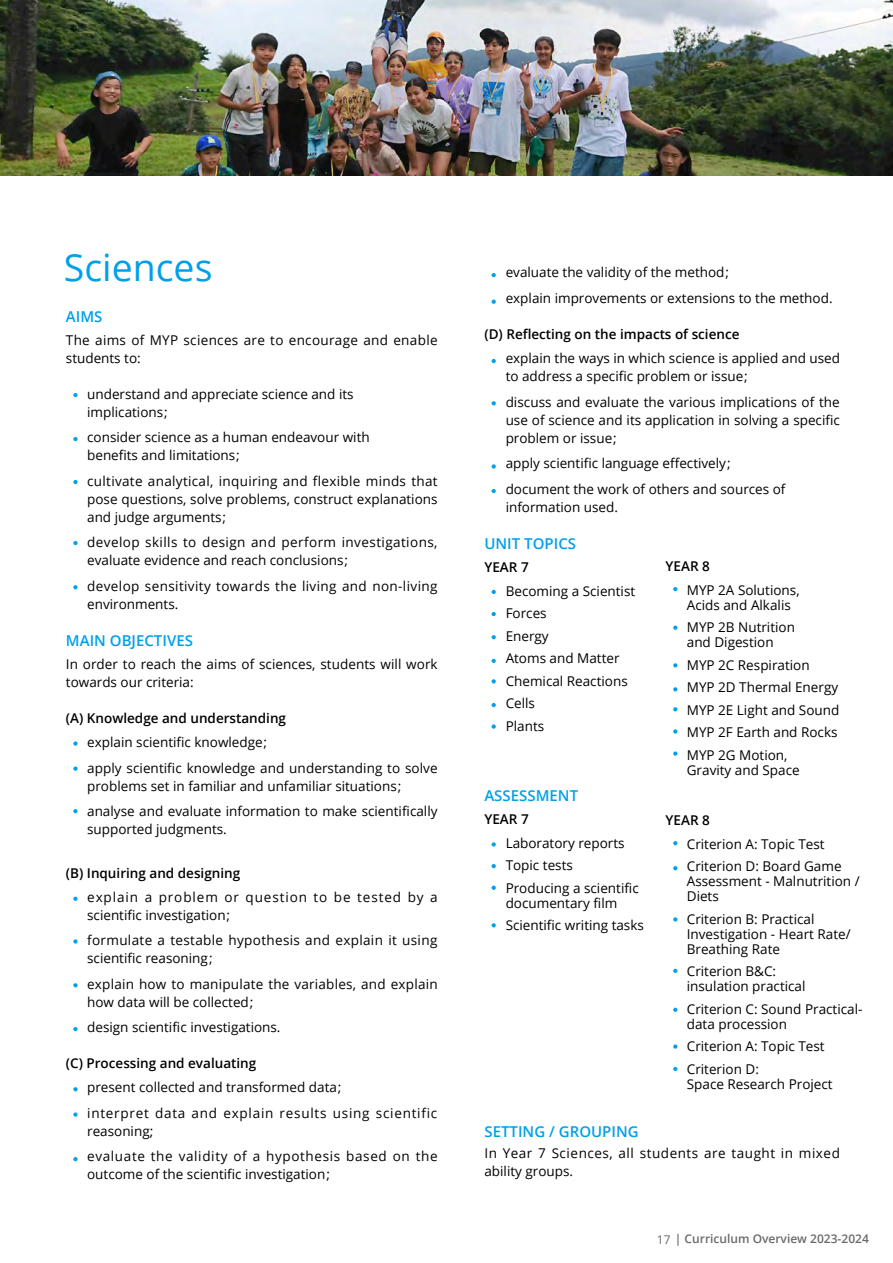
<style>
.page{position:relative;width:893px;height:1263px;background:#fff}
.page>*{position:absolute;margin:0;border:0;box-sizing:border-box;transform-origin:0 0}
.t1{font:37.5px "Open Sans";color:#00a0e9}
.t2{font:600 15px "Open Sans";color:#00a0e9}
.t3{font:13.5px/22.5px "Open Sans";color:#000}
.t4{font:13.5px/18px "Open Sans";letter-spacing:.03em;color:#000}
.t5{font:600 13.5px "Open Sans";color:#000}
.t6{font:13.5px/18px "Open Sans";letter-spacing:.025em;color:#000}
.t7{font:13.5px/25.5px "Open Sans";letter-spacing:.055em;color:#000}
.t8{font:13.5px/18px "Open Sans";letter-spacing:.065em;color:#000}
.t9{font:13.5px/18px "Open Sans";letter-spacing:.04em;color:#000}
.t10{font:13.5px/25.5px "Open Sans";letter-spacing:.045em;color:#000}
.t11{font:600 12px "Open Sans";color:#6b696a}
.s1{font-weight:400}
</style>
<div class="page">
<img style="left:0;top:0;width:893px;height:176px">
<svg style="left:73px;top:393px;width:5px;height:4px"></svg>
<svg style="left:73px;top:741px;width:5px;height:5px"></svg>
<svg style="left:73px;top:766px;width:5px;height:5px"></svg>
<svg style="left:73px;top:809px;width:5px;height:4px"></svg>
<svg style="left:73px;top:897px;width:5px;height:4px"></svg>
<svg style="left:492px;top:273px;width:4px;height:4px"></svg>
<svg style="left:492px;top:300px;width:4px;height:4px"></svg>
<svg style="left:492px;top:359px;width:4px;height:4px"></svg>
<svg style="left:492px;top:401px;width:4px;height:4px"></svg>
<svg style="left:492px;top:464px;width:4px;height:5px"></svg>
<svg style="left:492px;top:489px;width:4px;height:4px"></svg>
<svg style="left:492px;top:590px;width:4px;height:4px"></svg>
<svg style="left:492px;top:612px;width:4px;height:4px"></svg>
<svg style="left:492px;top:635px;width:4px;height:4px"></svg>
<svg style="left:492px;top:659px;width:4px;height:4px"></svg>
<svg style="left:492px;top:679px;width:4px;height:4px"></svg>
<svg style="left:492px;top:703px;width:4px;height:4px"></svg>
<svg style="left:492px;top:724px;width:4px;height:5px"></svg>
<svg style="left:492px;top:842px;width:4px;height:4px"></svg>
<svg style="left:492px;top:864px;width:4px;height:4px"></svg>
<svg style="left:492px;top:886px;width:4px;height:4px"></svg>
<svg style="left:492px;top:923px;width:4px;height:4px"></svg>
<svg style="left:73px;top:939px;width:5px;height:5px"></svg>
<svg style="left:73px;top:983px;width:5px;height:4px"></svg>
<svg style="left:73px;top:1027px;width:5px;height:4px"></svg>
<svg style="left:73px;top:1087px;width:5px;height:4px"></svg>
<svg style="left:73px;top:1112px;width:5px;height:5px"></svg>
<svg style="left:73px;top:1157px;width:5px;height:4px"></svg>
<svg style="left:73px;top:437px;width:5px;height:4px"></svg>
<svg style="left:73px;top:480px;width:5px;height:4px"></svg>
<svg style="left:73px;top:541px;width:5px;height:4px"></svg>
<svg style="left:73px;top:585px;width:5px;height:4px"></svg>
<svg style="left:673px;top:587px;width:4px;height:4px"></svg>
<svg style="left:673px;top:841px;width:4px;height:4px"></svg>
<svg style="left:673px;top:625px;width:4px;height:5px"></svg>
<svg style="left:673px;top:866px;width:4px;height:4px"></svg>
<svg style="left:673px;top:663px;width:4px;height:4px"></svg>
<svg style="left:673px;top:917px;width:4px;height:4px"></svg>
<svg style="left:673px;top:687px;width:4px;height:4px"></svg>
<svg style="left:673px;top:707px;width:4px;height:4px"></svg>
<svg style="left:673px;top:969px;width:4px;height:4px"></svg>
<svg style="left:673px;top:729px;width:4px;height:5px"></svg>
<svg style="left:673px;top:751px;width:4px;height:5px"></svg>
<svg style="left:673px;top:1008px;width:4px;height:4px"></svg>
<svg style="left:673px;top:1044px;width:4px;height:5px"></svg>
<svg style="left:673px;top:1067px;width:4px;height:4px"></svg>
<h1 class="t1" style="left:64px;top:242px;width:150px">Sciences</h1>
<p class="t2" style="left:66px;top:306px;width:38px">AIMS</p>
<p class="t6" style="left:66px;top:331px;width:373px">The aims of MYP sciences are to encourage and enable students to:</p>
<p class="t3" style="left:87px;top:385px;width:268px;line-height:18px">understand and appreciate science and its implications;</p>
<p class="t3" style="left:87px;top:428px;width:284px;line-height:18px">consider science as a human endeavour with benefits and limitations;</p>
<p class="t3" style="left:87px;top:472px;width:352px;line-height:18px;text-align:justify">cultivate analytical, inquiring and flexible minds that pose questions, solve problems, construct explanations and judge arguments;</p>
<p class="t4" style="left:87px;top:533px;width:352px">develop skills to design and perform investigations, evaluate evidence and reach conclusions;</p>
<p class="t4" style="left:87px;top:577px;width:352px">develop sensitivity towards the living and non-living environments.</p>
<p class="t2" style="left:66px;top:630px;width:129px">MAIN OBJECTIVES</p>
<p class="t3" style="left:66px;top:655px;width:373px;line-height:18px">In order to reach the aims of sciences, students will work towards our criteria:</p>
<p class="t5" style="left:66px;top:709px;width:222px">(A) Knowledge and understanding</p>
<p class="t3" style="left:87px;top:729px;width:352px;line-height:25.5px">explain scientific knowledge;<br>apply scientific knowledge and understanding to solve</p>
<p class="t3" style="left:87px;top:772px;width:352px;line-height:25.5px">problems set in familiar and unfamiliar situations; analyse and evaluate information to make scientifically</p>
<p class="t3" style="left:87px;top:817px;width:141px">supported judgments.</p>
<p class="t5" style="left:66px;top:863px;width:176px">(B) Inquiring and designing</p>
<p class="t8" style="left:87px;top:887px;width:352px">explain a problem or question to be tested by a scientific investigation;</p>
<p class="t6" style="left:87px;top:931px;width:352px">formulate a testable hypothesis and explain it using scientific reasoning;</p>
<p class="t3" style="left:87px;top:974px;width:352px;line-height:18px">explain how to manipulate the variables, and explain how data will be collected;</p>
<p class="t3" style="left:87px;top:1015px;width:195px">design scientific investigations.</p>
<p class="t5" style="left:66px;top:1054px;width:192px">(C) Processing and evaluating</p>
<p class="t7" style="left:87px;top:1074px;width:352px">present collected and transformed data;<br>interpret data and explain results using scientific</p>
<p class="t10" style="left:87px;top:1117px;width:352px">reasoning;<br>evaluate the validity of a hypothesis based on the</p>
<p class="t3" style="left:87px;top:1162px;width:244px">outcome of the scientific investigation;</p>
<p class="t3" style="left:506px;top:259px;width:328px;line-height:25.5px">evaluate the validity of the method;<br>explain improvements or extensions to the method.</p>
<p class="t5" style="left:484px;top:325px;width:257px">(D) Reflecting on the impacts of science</p>
<p class="t3" style="left:506px;top:349px;width:336px;line-height:18px">explain the ways in which science is applied and used to address a specific problem or issue;</p>
<p class="t3" style="left:506px;top:392px;width:336px;line-height:18px;text-align:justify">discuss and evaluate the various implications of the use of science and its application in solving a specific problem or issue;</p>
<p class="t3" style="left:506px;top:450px;width:281px;line-height:25.5px">apply scientific language effectively; document the work of others and sources of</p>
<p class="t3" style="left:506px;top:495px;width:114px">information used.</p>
<p class="t2" style="left:484px;top:533px;width:93px">UNIT TOPICS</p>
<p class="t5" style="left:484px;top:558px;width:46px">YEAR 7</p>
<p class="t3" style="left:506px;top:579px;width:131px">Becoming a Scientist<br>Forces<br>Energy<br>Atoms and Matter<br>Chemical Reactions<br>Cells<br>Plants</p>
<p class="t5" style="left:666px;top:557px;width:46px">YEAR 8</p>
<p class="t3" style="left:687px;top:582px;width:114px;line-height:15px">MYP 2A Solutions,<br>Acids and Alkalis</p>
<p class="t3" style="left:687px;top:619px;width:110px;line-height:15px">MYP 2B Nutrition and Digestion</p>
<p class="t3" style="left:687px;top:653px;width:154px">MYP 2C Respiration<br>MYP 2D Thermal Energy<br>MYP 2E Light and Sound<br>MYP 2F Earth and Rocks<br>MYP 2G Motion,</p>
<p class="t3" style="left:687px;top:758px;width:114px">Gravity and Space</p>
<p class="t5" style="left:666px;top:811px;width:46px">YEAR 8</p>
<p class="t3" style="left:687px;top:832px;width:156px">Criterion A: Topic Test<br>Criterion D: Board Game</p>
<p class="t3" style="left:687px;top:874px;width:174px;line-height:15px">Assessment - Malnutrition /<br>Diets</p>
<p class="t3" style="left:687px;top:911px;width:165px;line-height:15px">Criterion B: Practical<br>Investigation - Heart Rate/<br>Breathing Rate</p>
<p class="t3" style="left:687px;top:964px;width:120px;line-height:15px">Criterion B&amp;C: insulation practical</p>
<p class="t3" style="left:687px;top:1001px;width:177px;line-height:15px">Criterion C: Sound Practical&shy;data procession</p>
<p class="t3" style="left:687px;top:1035px;width:139px">Criterion A: Topic Test<br>Criterion D:</p>
<p class="t3" style="left:687px;top:1072px;width:147px">Space Research Project</p>
<p class="t2" style="left:484px;top:785px;width:95px">ASSESSMENT</p>
<p class="t5" style="left:484px;top:810px;width:46px">YEAR 7</p>
<p class="t3" style="left:506px;top:831px;width:135px">Laboratory reports<br>Topic tests<br>Producing a scientific</p>
<p class="t3" style="left:506px;top:891px;width:140px">documentary film<br>Scientific writing tasks</p>
<p class="t2" style="left:484px;top:1121px;width:156px">SETTING / GROUPING</p>
<p class="t9" style="left:484px;top:1144px;width:357px">In Year 7 Sciences, all students are taught in mixed ability groups.</p>
<p class="t11" style="left:657px;top:1230px;width:214px"><span class="s1">17</span> | Curriculum Overview 2023-2024</p>
</div>
